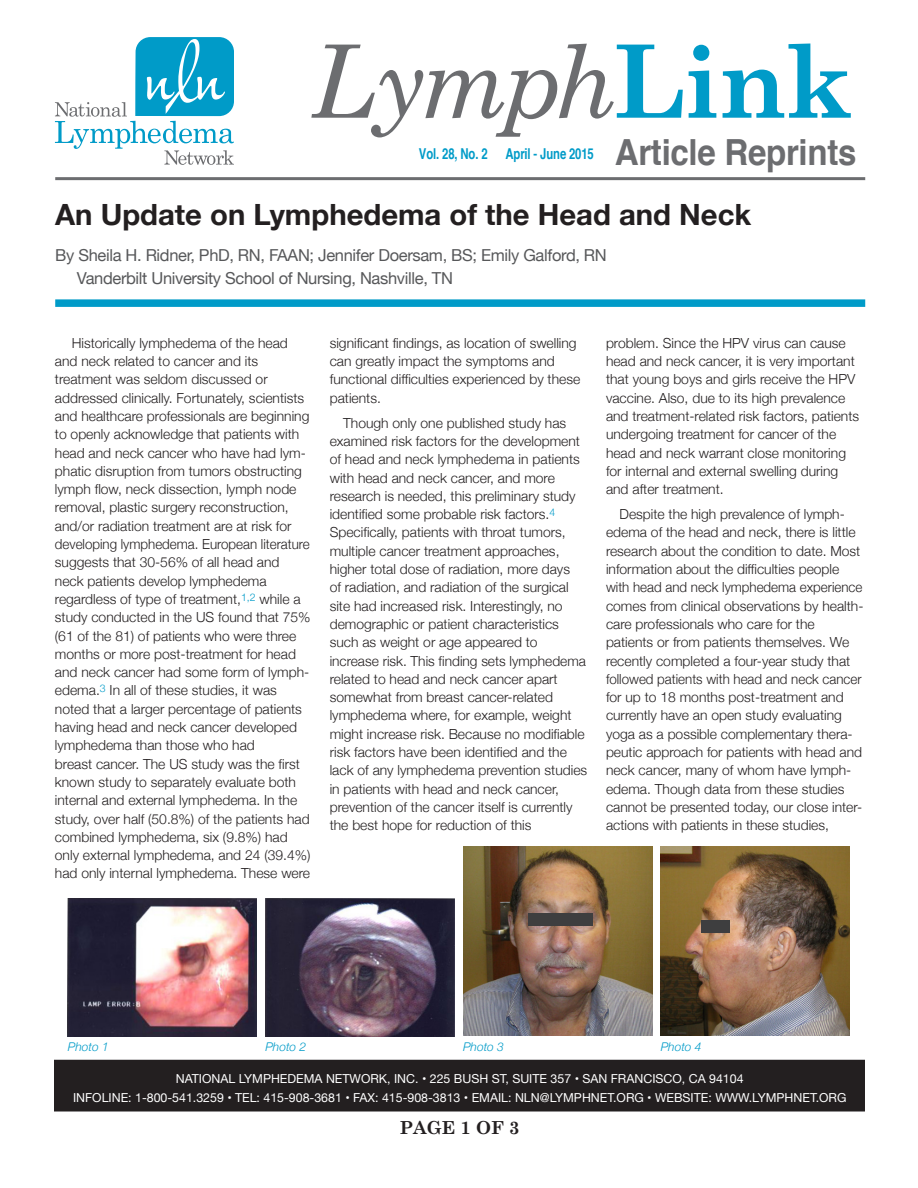
<style>
.page{position:relative;width:918px;height:1188px;background:#fff}
.page>*{position:absolute;margin:0;border:0;box-sizing:border-box;transform-origin:0 0}
.t1{font:700 36px "Helvetica";letter-spacing:-.01em;color:#6c6d70;scale:.92 1}
.t2{font:700 29.25px "Helvetica Neue";color:#231f20}
.t3{font:700 18px "Century Schoolbook";color:#231f20}
.Heading_1{font:16.5px "Helvetica Neue";letter-spacing:-.02em;color:#57585a}
.t4{font:700 condensed 15px "Helvetica";letter-spacing:-.01em;color:#009bc8;scale:.92 1}
.LE_Para__1{font:300 13.8px/18.3px "Helvetica Neue";color:#231f20}
.t5{font:12.3px "Helvetica Neue";color:#fff}
.LE_Para__1-2{font:italic 300 12px "Helvetica Neue";color:#009bc8}
</style>
<div class="page">
<div style="left:55px;top:1060px;width:809px;height:51px;background:#231f20"></div>
<div style="left:54px;top:1060px;width:811px;height:52px;border:2px solid #231f20"></div>
<svg style="left:55px;top:37px;width:179px;height:128px"></svg>
<div style="left:55px;top:299px;width:810px;height:8px;background:#009bc8"></div>
<hr style="left:55px;top:177px;width:810px;height:3px;background:#6c6d70">
<svg style="left:311px;top:44px;width:372px;height:93px"></svg>
<svg style="left:689px;top:45px;width:27px;height:73px"></svg>
<svg style="left:723px;top:43px;width:128px;height:75px"></svg>
<img style="left:68px;top:898px;width:189px;height:138px">
<img style="left:265px;top:898px;width:189px;height:138px">
<img style="left:463px;top:847px;width:189px;height:189px">
<img style="left:661px;top:847px;width:189px;height:189px">
<div style="left:528px;top:913px;width:65px;height:13px;background:#3e3e3f"></div>
<div style="left:701px;top:920px;width:28px;height:13px;background:#3e3e3f"></div>
<p class="t4" style="left:419px;top:144px;width:192px">Vol. 28, No. 2 April - June 2015</p>
<p class="t1" style="left:615px;top:123px;width:264px">Article Reprints</p>
<p class="t2" style="left:55px;top:192px;width:698px">An Update on Lymphedema of the Head and Neck</p>
<p class="Heading_1" style="left:55px;top:244px;width:553px">By Sheila H. Ridner, PhD, RN, FAAN; Jennifer Doersam, BS; Emily Galford, RN</p>
<p class="Heading_1" style="left:77px;top:266px;width:378px">Vanderbilt University School of Nursing, Nashville, TN</p>
<p class="LE_Para__1" style="left:55px;top:333px;width:257px;text-indent:17px">Historically lymphedema of the head and neck related to cancer and its treatment was seldom discussed or addressed clinically. Fortunately, scientists and healthcare professionals are beginning to openly acknowledge that patients with head and neck cancer who have had lym&shy;phatic disruption from tumors obstructing lymph flow, neck dissection, lymph node removal, plastic surgery reconstruction, and/or radiation treatment are at risk for developing lymphedema. European literature suggests that 30-56% of all head and neck patients develop lymphedema regardless of type of treatment,<sup>1,2</sup> while a study conducted in the US found that 75% (61 of the 81) of patients who were three months or more post-treatment for head and neck cancer had some form of lymph&shy;edema.<sup>3</sup> In all of these studies, it was noted that a larger percentage of patients having head and neck cancer developed lymphedema than those who had<br>breast cancer. The US study was the first known study to separately evaluate both internal and external lymphedema. In the study, over half (50.8%) of the patients had combined lymphedema, six (9.8%) had only external lymphedema, and 24 (39.4%) had only internal lymphedema. These were</p>
<p class="LE_Para__1" style="left:330px;top:333px;width:252px">significant findings, as location of swelling can greatly impact the symptoms and functional difficulties experienced by these patients.</p>
<p class="LE_Para__1" style="left:330px;top:413px;width:259px;text-indent:14px">Though only one published study has examined risk factors for the development of head and neck lymphedema in patients with head and neck cancer, and more research is needed, this preliminary study identified some probable risk factors.<sup>4<br></sup>Specifically, patients with throat tumors, multiple cancer treatment approaches, higher total dose of radiation, more days<br>of radiation, and radiation of the surgical site had increased risk. Interestingly, no demographic or patient characteristics such as weight or age appeared to increase risk. This finding sets lymphedema related to head and neck cancer apart somewhat from breast cancer-related lymphedema where, for example, weight might increase risk. Because no modifiable risk factors have been identified and the lack of any lymphedema prevention studies in patients with head and neck cancer, prevention of the cancer itself is currently the best hope for reduction of this</p>
<p class="LE_Para__1" style="left:606px;top:333px;width:255px">problem. Since the HPV virus can cause head and neck cancer, it is very important that young boys and girls receive the HPV vaccine. Also, due to its high prevalence and treatment-related risk factors, patients undergoing treatment for cancer of the head and neck warrant close monitoring for internal and external swelling during and after treatment.</p>
<p class="LE_Para__1" style="left:606px;top:504px;width:259px;text-indent:14px">Despite the high prevalence of lymph&shy;edema of the head and neck, there is little research about the condition to date. Most information about the difficulties people with head and neck lymphedema experience comes from clinical observations by health&shy;care professionals who care for the patients or from patients themselves. We recently completed a four-year study that followed patients with head and neck cancer for up to 18 months post-treatment and currently have an open study evaluating yoga as a possible complementary thera&shy;peutic approach for patients with head and neck cancer, many of whom have lymph&shy;edema. Though data from these studies cannot be presented today, our close inter&shy;actions with patients in these studies,</p>
<p class="LE_Para__1-2" style="left:68px;top:1037px;width:42px">Photo 1</p>
<p class="LE_Para__1-2" style="left:265px;top:1037px;width:42px">Photo 2</p>
<p class="LE_Para__1-2" style="left:463px;top:1037px;width:42px">Photo 3</p>
<p class="LE_Para__1-2" style="left:661px;top:1037px;width:42px">Photo 4</p>
<p class="t5" style="left:176px;top:1069px;width:569px">NATIONAL LYMPHEDEMA NETWORK, INC. • 225 BUSH ST, SUITE 357 • SAN FRANCISCO, CA 94104</p>
<p class="t5" style="left:73px;top:1089px;width:775px">INFOLINE: 1-800-541.3259 • TEL: 415-908-3681 • FAX: 415-908-3813 • EMAIL: NLN@LYMPHNET.ORG • WEBSITE: WWW.LYMPHNET.ORG</p>
<p class="t3" style="left:399px;top:1116px;width:122px">PAGE 1 OF 3</p>
</div>
